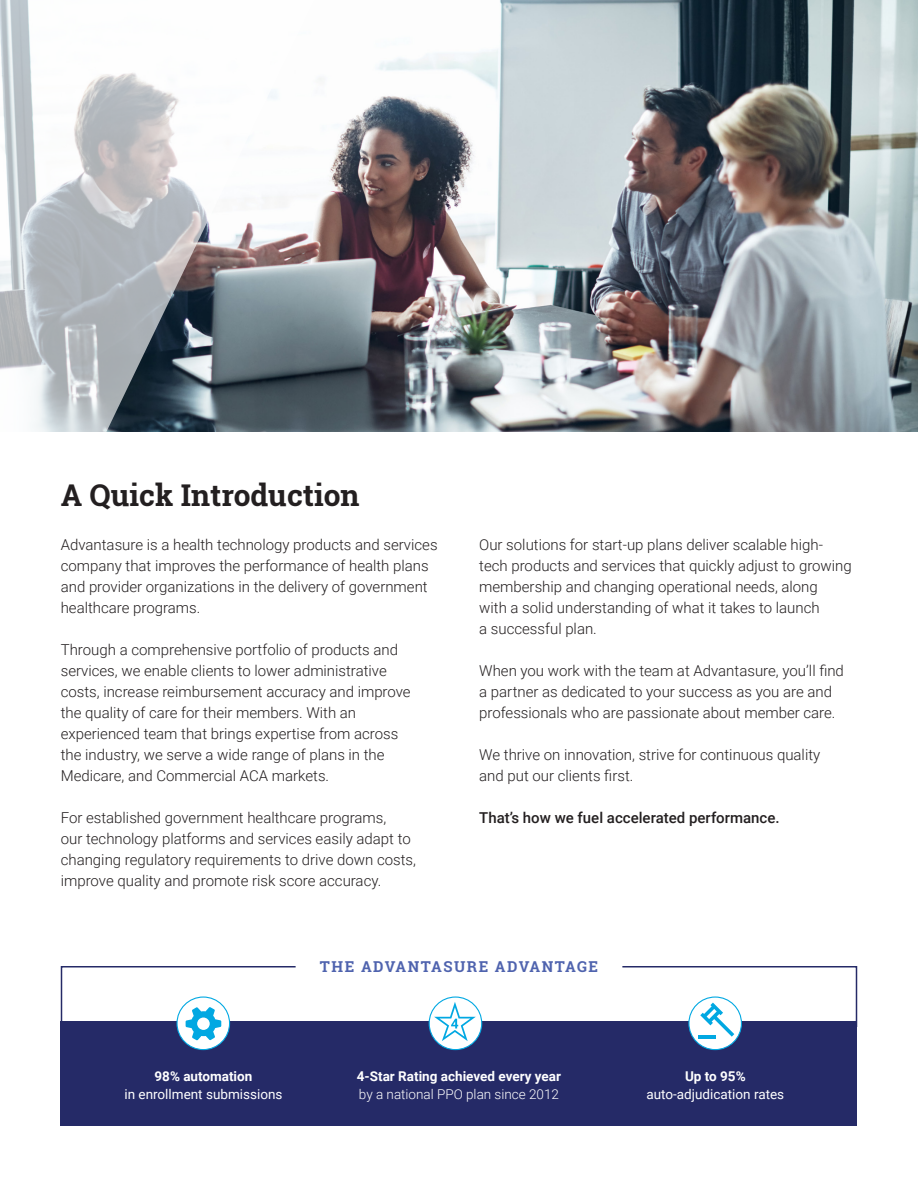
<style>
.page{position:relative;width:918px;height:1188px;background:#fff}
.page>*{position:absolute;margin:0;border:0;box-sizing:border-box;transform-origin:0 0}
.t1{font:700 30px "Roboto Slab";color:#231f20}
.t2{font:300 15px/21px "Roboto";color:#231f20}
.t3{font:500 15px "Roboto";color:#231f20}
.t4{font:700 15px "Roboto Slab";letter-spacing:.1em;color:#4f63ae}
.t5{font:13.5px/18px "Roboto";color:#fff;text-align:center}
.t6{font:700 13.5px/18px "Roboto";color:#fff}
.s1{font-weight:700}
.s2{font-weight:300}
</style>
<div class="page">
<img style="left:321px;top:0;width:597px;height:432px">
<div style="left:61px;top:1022px;width:796px;height:104px;background:#252a67"></div>
<svg style="left:0;top:0;width:321px;height:432px"></svg>
<svg style="left:177px;top:997px;width:53px;height:53px"></svg>
<svg style="left:60px;top:966px;width:237px;height:74px"></svg>
<svg style="left:429px;top:997px;width:53px;height:53px"></svg>
<div style="left:429px;top:997px;width:53px;height:53px;border:1px solid #01a8e2;border-radius:50%"></div>
<svg style="left:434px;top:1002px;width:42px;height:39px"></svg>
<svg style="left:689px;top:997px;width:52px;height:53px"></svg>
<svg style="left:621px;top:966px;width:237px;height:71px"></svg>
<hr style="left:699px;top:1035px;width:17px;height:3px;background:#01a8e2">
<p class="t1" style="left:61px;top:475px;width:300px">A Quick Introduction</p>
<p class="t2" style="left:61px;top:534px;width:378px">Advantasure is a health technology products and services company that improves the performance of health plans and provider organizations in the delivery of government healthcare programs.</p>
<p class="t2" style="left:61px;top:639px;width:351px">Through a comprehensive portfolio of products and services, we enable clients to lower administrative costs, increase reimbursement accuracy and improve the quality of care for their members. With an experienced team that brings expertise from across the industry, we serve a wide range of plans in the Medicare, and Commercial ACA markets.</p>
<p class="t2" style="left:61px;top:807px;width:357px">For established government healthcare programs,<br>our technology platforms and services easily adapt to changing regulatory requirements to drive down costs, improve quality and promote risk score accuracy.</p>
<p class="t2" style="left:479px;top:534px;width:374px">Our solutions for start-up plans deliver scalable high&shy;tech products and services that quickly adjust to growing membership and changing operational needs, along<br>with a solid understanding of what it takes to launch<br>a successful plan.</p>
<p class="t2" style="left:479px;top:660px;width:366px">When you work with the team at Advantasure, you’ll find a partner as dedicated to your success as you are and professionals who are passionate about member care.</p>
<p class="t2" style="left:479px;top:744px;width:343px">We thrive on innovation, strive for continuous quality and put our clients first.</p>
<p class="t3" style="left:479px;top:807px;width:302px">That’s how we fuel accelerated performance.</p>
<p class="t4" style="left:320px;top:957px;width:280px">THE ADVANTASURE ADVANTAGE</p>
<p class="t5" style="left:124px;top:1066px;width:159px"><span class="s1">98% automation<br></span>in enrollment submissions</p>
<p class="t6" style="left:357px;top:1066px;width:206px">4-Star Rating achieved every year <span class="s2">by a national PPO plan since 2012</span></p>
<p class="t5" style="left:646px;top:1066px;width:139px"><span class="s1">Up to 95% </span>auto-adjudication rates</p>
</div>
